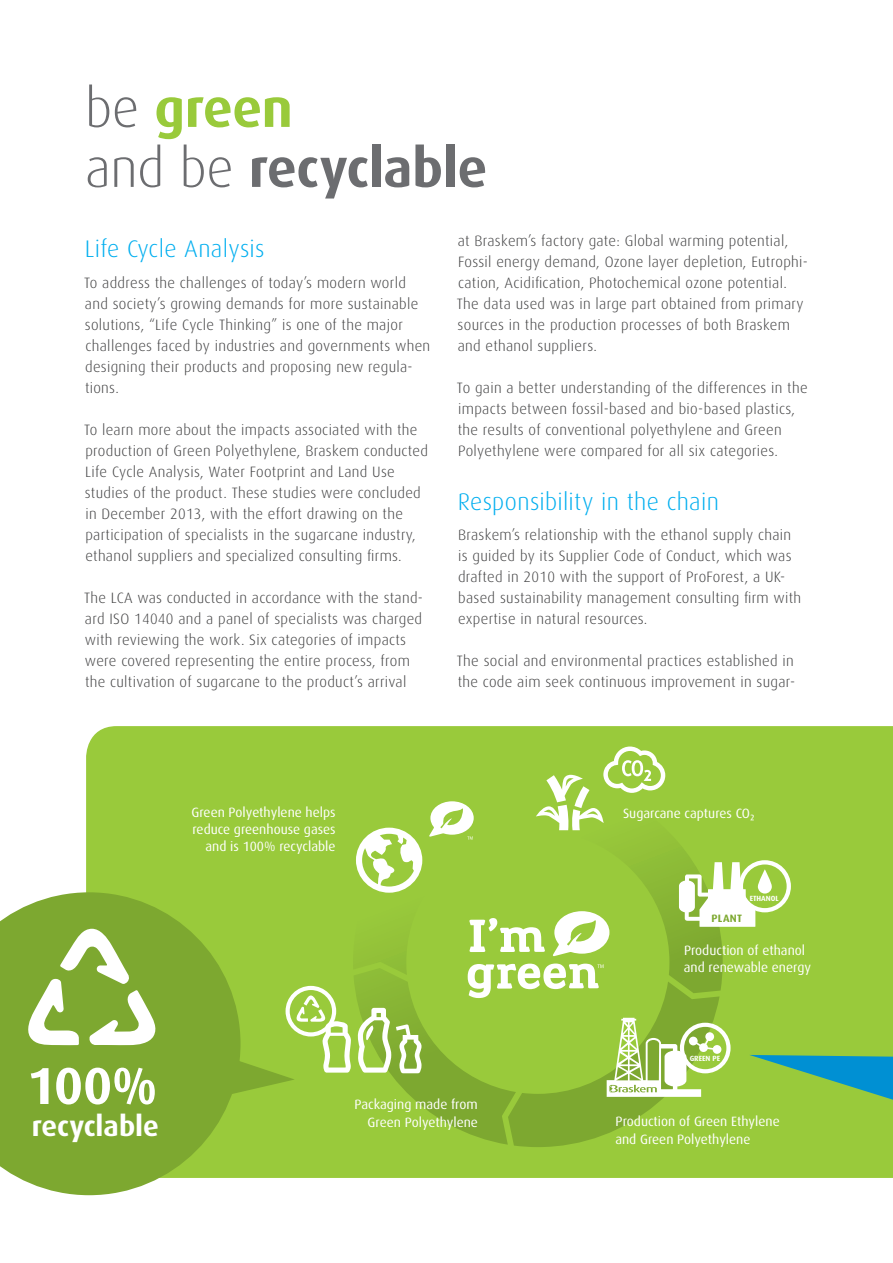
<style>
.page{position:relative;width:893px;height:1263px;background:#fff}
.page>*{position:absolute;margin:0;border:0;box-sizing:border-box;transform-origin:0 0}
.t1{font:700 54px/60px "Dax";letter-spacing:-.005em;color:#6c6d70}
.t2{font:700 52.05px "Dax";color:#fff}
.t3{font:700 28.5px "Dax";color:#fff}
.t4{font:300 24px "Dax";letter-spacing:.01em;color:#00aeef}
.t5{font:300 15px/21px "Dax";letter-spacing:.02em;color:#3e3e3f}
.t6{font:13.5px/17.2px "Dax";color:#fff}
.t7{font:700 10.65px "Dax";letter-spacing:.025em;color:#7da830}
.t8{font:700 7.5px "Dax";color:#fff}
.s1{font-weight:300}
.s2{color:#99ca3b}
</style>
<div class="page">
<div style="left:86px;top:726px;width:807px;height:452px;background:#99ca3b"></div>
<svg style="left:353px;top:795px;width:370px;height:352px;background:#98c541"></svg>
<svg style="left:357px;top:1008px;width:64px;height:65px"></svg>
<svg style="left:607px;top:1018px;width:124px;height:79px"></svg>
<svg style="left:356px;top:828px;width:66px;height:65px"></svg>
<svg style="left:0;top:892px;width:241px;height:303px;background:#89b23e"></svg>
<svg style="left:26px;top:929px;width:132px;height:116px"></svg>
<svg style="left:536px;top:746px;width:129px;height:84px"></svg>
<svg style="left:429px;top:801px;width:45px;height:39px"></svg>
<svg style="left:679px;top:860px;width:112px;height:67px"></svg>
<svg style="left:212px;top:986px;width:139px;height:112px;background:#9cc64b"></svg>
<svg style="left:749px;top:1055px;width:144px;height:45px;background:#4fae83"></svg>
<h1 class="t1" style="left:85px;top:79px;width:404px"><span class="s1">be</span> <span class="s2">green<br></span><span class="s1">and be</span> recyclable</h1>
<h3 class="t4" style="left:85px;top:236px;width:181px">Life Cycle Analysis</h3>
<p class="t5" style="left:84px;top:272px;width:348px">To address the challenges of today’s modern world and society’s growing demands for more sustainable solutions, “Life Cycle Thinking” is one of the major challenges faced by industries and governments when designing their products and proposing new regula&shy;tions.</p>
<p class="t5" style="left:84px;top:419px;width:345px">To learn more about the impacts associated with the production of Green Polyethylene, Braskem conducted Life Cycle Analysis, Water Footprint and Land Use studies of the product. These studies were concluded in December 2013, with the effort drawing on the participation of specialists in the sugarcane industry, ethanol suppliers and specialized consulting firms.</p>
<p class="t5" style="left:84px;top:587px;width:340px">The LCA was conducted in accordance with the stand&shy;ard ISO 14040 and a panel of specialists was charged with reviewing the work. Six categories of impacts were covered representing the entire process, from the cultivation of sugarcane to the product’s arrival</p>
<p class="t5" style="left:457px;top:230px;width:352px">at Braskem’s factory gate: Global warming potential, Fossil energy demand, Ozone layer depletion, Eutrophi&shy;cation, Acidification, Photochemical ozone potential.<br>The data used was in large part obtained from primary sources in the production processes of both Braskem and ethanol suppliers.</p>
<p class="t5" style="left:457px;top:377px;width:352px">To gain a better understanding of the differences in the impacts between fossil-based and bio-based plastics, the results of conventional polyethylene and Green Polyethylene were compared for all six categories.</p>
<h3 class="t4" style="left:458px;top:489px;width:263px">Responsibility in the chain</h3>
<p class="t5" style="left:458px;top:524px;width:345px">Braskem’s relationship with the ethanol supply chain is guided by its Supplier Code of Conduct, which was drafted in 2010 with the support of ProForest, a UK&shy;based sustainability management consulting firm with expertise in natural resources.</p>
<p class="t5" style="left:457px;top:650px;width:340px">The social and environmental practices established in the code aim seek continuous improvement in sugar-</p>
<p class="t6" style="left:192px;top:804px;width:146px;text-align:right">Green Polyethylene helps reduce greenhouse gases and is 100% recyclable</p>
<p class="t6" style="left:623px;top:804px;width:133px">Sugarcane captures CO²</p>
<p class="t7" style="left:712px;top:912px;width:32px">PLANT</p>
<p class="t8" style="left:750px;top:894px;width:31px">ETHANOL</p>
<p class="t6" style="left:684px;top:942px;width:129px">Production of ethanol and renewable energy</p>
<p class="t8" style="left:690px;top:1054px;width:32px">GREEN PE</p>
<h2 class="t2" style="left:27px;top:1056px;width:132px">100%</h2>
<h3 class="t3" style="left:32px;top:1109px;width:129px">recyclable</h3>
<p class="t6" style="left:355px;top:1096px;width:125px;text-align:right">Packaging made from<br>Green Polyethylene</p>
<p class="t6" style="left:615px;top:1113px;width:166px">Production of Green Ethylene and Green Polyethylene</p>
</div>
